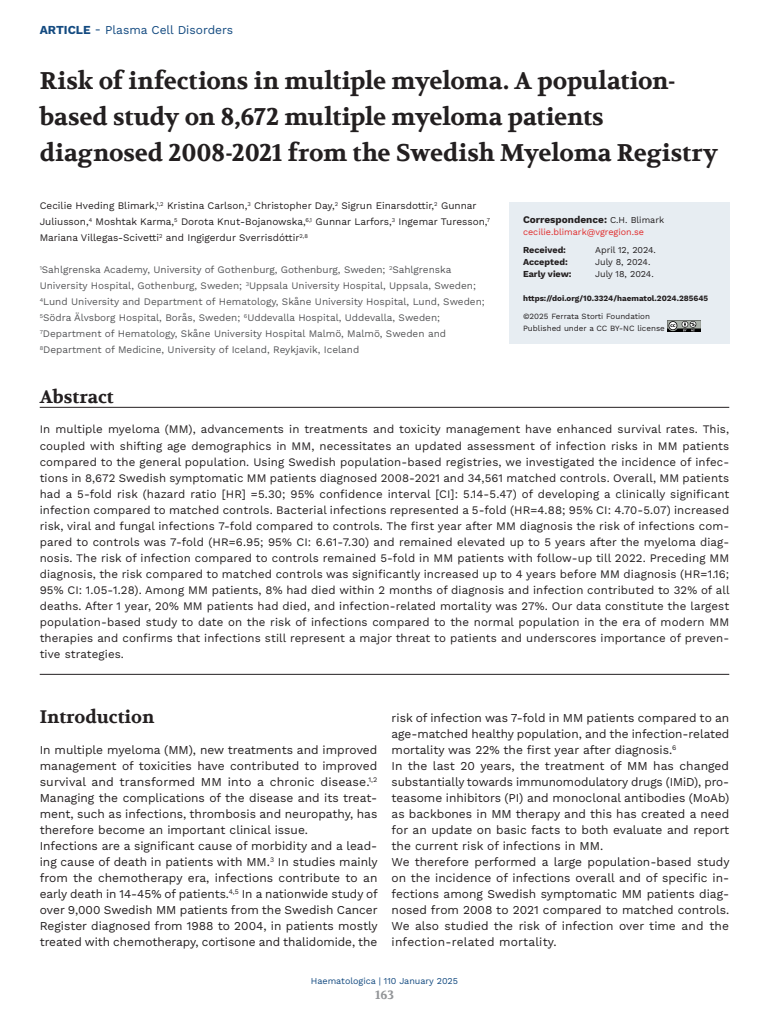
<style>
.page{position:relative;width:769px;height:1024px;background:#fff}
.page>*{position:absolute;margin:0;border:0;box-sizing:border-box;transform-origin:0 0}
.TITOLO_Articolo{font:700 24px/36px "Volkhov";letter-spacing:-.01em;color:#231f20}
.TITOLO_c18{font:700 18px "Volkhov";color:#231f20}
.TITOLO_con_filetto_sotto{font:700 18px "Volkhov";color:#231f20}
.TESTO{font:12px/16px "Work Sans";color:#231f20;text-align:justify}
.t1{font:12px "Work Sans";color:#134a80}
.t2{font:700 12px "Volkhov";color:#939598}
.ABSTRACT_Testo{font:11.5px/16px "Work Sans";letter-spacing:.01em;color:#231f20;text-align:justify}
.AFFILIAZIONI{font:10px/16px "Work Sans";color:#57585a}
.AUTORI{font:10px/16px "Work Sans";color:#231f20}
.t3{font:700 10px "Work Sans";color:#231f20}
.t4{font:9px "Work Sans";color:#231f20}
.t5{font:9px "Work Sans";color:#134a80}
.t6{font:700 9px "Work Sans";color:#231f20}
.t7{font:9px "Work Sans";color:#e02b2b}
.t8{font:8px "Work Sans";color:#231f20}
.SCHEDA_Sito{font:700 8px "Work Sans";color:#231f20}
.s1{font-weight:700}
.s2{font-weight:400;font-size:9px}
</style>
<div class="page">
<hr style="left:40px;top:407px;width:689px;height:1px;background:#231f20">
<hr style="left:40px;top:674px;width:689px;height:1px;background:#231f20">
<div style="left:508px;top:202px;width:221px;height:141px;background:#e7edf2"></div>
<img style="left:667px;top:320px;width:32px;height:11px">
<p class="t1" style="left:40px;top:21px;width:195px"><span class="s1">ARTICLE</span> - Plasma Cell Disorders</p>
<p class="TITOLO_Articolo" style="left:40px;top:63px;width:679px">Risk of infections in multiple myeloma. A population&shy;based study on 8,672 multiple myeloma patients diagnosed 2008-2021 from the Swedish Myeloma Registry</p>
<p class="AUTORI" style="left:40px;top:197px;width:451px">Cecilie Hveding Blimark,<sup>1,2</sup> Kristina Carlson,<sup>3</sup> Christopher Day,<sup>2</sup> Sigrun Einarsdottir,<sup>2</sup> Gunnar<br>Juliusson,<sup>4</sup> Moshtak Karma,<sup>5</sup> Dorota Knut-Bojanowska,<sup>6,1</sup> Gunnar Larfors,<sup>3</sup> Ingemar Turesson,<sup>7<br></sup>Mariana Villegas-Scivetti<sup>2</sup> and Ingigerdur Sverrisdóttir<sup>2,8</sup></p>
<p class="AFFILIAZIONI" style="left:40px;top:261px;width:446px"><sup>1</sup>Sahlgrenska Academy, University of Gothenburg, Gothenburg, Sweden; <sup>2</sup>Sahlgrenska University Hospital, Gothenburg, Sweden; <sup>3</sup>Uppsala University Hospital, Uppsala, Sweden; <sup>4</sup>Lund University and Department of Hematology, Skåne University Hospital, Lund, Sweden; <sup>5</sup>Södra Älvsborg Hospital, Borås, Sweden; <sup>6</sup>Uddevalla Hospital, Uddevalla, Sweden; <sup>7</sup>Department of Hematology, Skåne University Hospital Malmö, Malmö, Sweden and <sup>8</sup>Department of Medicine, University of Iceland, Reykjavik, Iceland</p>
<p class="TITOLO_con_filetto_sotto" style="left:40px;top:386px;width:75px">Abstract</p>
<p class="ABSTRACT_Testo" style="left:40px;top:421px;width:691px">In multiple myeloma (MM), advancements in treatments and toxicity management have enhanced survival rates. This, coupled with shifting age demographics in MM, necessitates an updated assessment of infection risks in MM patients compared to the general population. Using Swedish population-based registries, we investigated the incidence of infec&shy;tions in 8,672 Swedish symptomatic MM patients diagnosed 2008-2021 and 34,561 matched controls. Overall, MM patients had a 5-fold risk (hazard ratio [HR] =5.30; 95% confidence interval [CI]: 5.14-5.47) of developing a clinically significant infection compared to matched controls. Bacterial infections represented a 5-fold (HR=4.88; 95% CI: 4.70-5.07) increased risk, viral and fungal infections 7-fold compared to controls. The first year after MM diagnosis the risk of infections com&shy;pared to controls was 7-fold (HR=6.95; 95% CI: 6.61-7.30) and remained elevated up to 5 years after the myeloma diag&shy;nosis. The risk of infection compared to controls remained 5-fold in MM patients with follow-up till 2022. Preceding MM diagnosis, the risk compared to matched controls was significantly increased up to 4 years before MM diagnosis (HR=1.16; 95% CI: 1.05-1.28). Among MM patients, 8% had died within 2 months of diagnosis and infection contributed to 32% of all deaths. After 1 year, 20% MM patients had died, and infection-related mortality was 27%. Our data constitute the largest population-based study to date on the risk of infections compared to the normal population in the era of modern MM therapies and confirms that infections still represent a major threat to patients and underscores importance of preven&shy;tive strategies.</p>
<p class="t3" style="left:523px;top:214px;width:142px">Correspondence: <span class="s2">C.H. Blimark</span></p>
<p class="t7" style="left:523px;top:225px;width:122px">cecilie.blimark@vgregion.se</p>
<p class="t6" style="left:523px;top:245px;width:44px">Received:</p>
<p class="t4" style="left:595px;top:243px;width:62px">April 12, 2024.</p>
<p class="t6" style="left:523px;top:257px;width:46px">Accepted:</p>
<p class="t4" style="left:595px;top:255px;width:57px">July 8, 2024.</p>
<p class="t6" style="left:523px;top:269px;width:50px">Early view:</p>
<p class="t4" style="left:595px;top:267px;width:60px">July 18, 2024.</p>
<p class="SCHEDA_Sito" style="left:523px;top:294px;width:186px">https://doi.org/10.3324/haematol.2024.285645</p>
<p class="t8" style="left:523px;top:310px;width:128px">©2025 Ferrata Storti Foundation</p>
<p class="t8" style="left:523px;top:322px;width:143px">Published under a CC BY-NC license</p>
<p class="TITOLO_c18" style="left:40px;top:706px;width:116px">Introduction</p>
<p class="TESTO" style="left:40px;top:741px;width:339px">In multiple myeloma (MM), new treatments and improved management of toxicities have contributed to improved survival and transformed MM into a chronic disease.<sup>1,2<br></sup>Managing the complications of the disease and its treat&shy;ment, such as infections, thrombosis and neuropathy, has therefore become an important clinical issue.</p>
<p class="TESTO" style="left:40px;top:837px;width:339px">Infections are a significant cause of morbidity and a lead&shy;ing cause of death in patients with MM.<sup>3</sup> In studies mainly from the chemotherapy era, infections contribute to an early death in 14-45% of patients.<sup>4,5</sup> In a nationwide study of over 9,000 Swedish MM patients from the Swedish Cancer Register diagnosed from 1988 to 2004, in patients mostly treated with chemotherapy, cortisone and thalidomide, the</p>
<p class="TESTO" style="left:391px;top:709px;width:339px">risk of infection was 7-fold in MM patients compared to an age-matched healthy population, and the infection-related mortality was 22% the first year after diagnosis.<sup>6</sup></p>
<p class="TESTO" style="left:391px;top:757px;width:339px">In the last 20 years, the treatment of MM has changed substantially towards immunomodulatory drugs (IMiD), pro&shy;teasome inhibitors (PI) and monoclonal antibodies (MoAb) as backbones in MM therapy and this has created a need for an update on basic facts to both evaluate and report the current risk of infections in MM.</p>
<p class="TESTO" style="left:391px;top:853px;width:339px">We therefore performed a large population-based study on the incidence of infections overall and of specific in&shy;fections among Swedish symptomatic MM patients diag&shy;nosed from 2008 to 2021 compared to matched controls.<br>We also studied the risk of infection over time and the infection-related mortality.</p>
<p class="t5" style="left:311px;top:974px;width:149px">Haematologica | 110 January 2025</p>
<p class="t2" style="left:375px;top:987px;width:20px">163</p>
</div>
